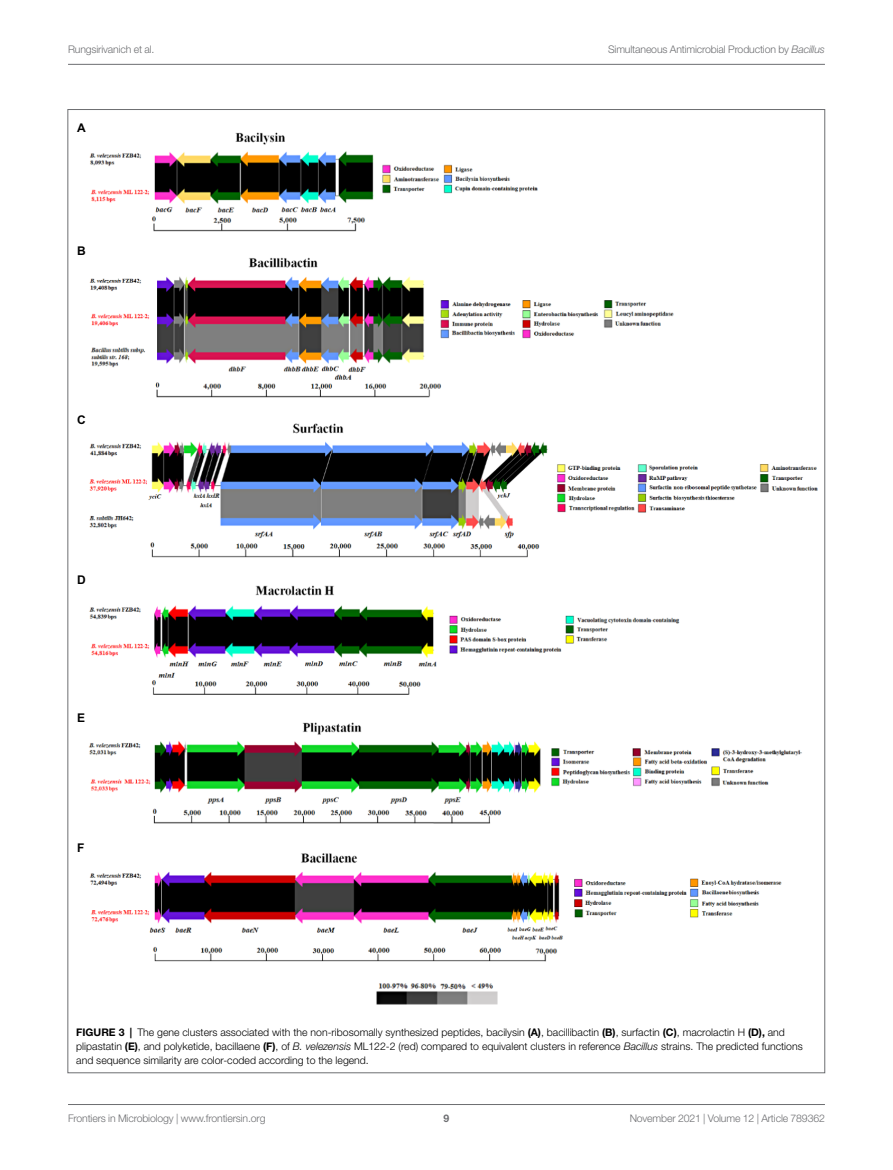
<style>
.page{position:relative;width:893px;height:1170px;background:#fff}
.page>*{position:absolute;margin:0;border:0;box-sizing:border-box;transform-origin:0 0}
.t1{font:700 12px "Arial";color:#000}
.FIG_LEG{font:300 10.5px/14.2px "Helvetica Neue LT Std";color:#000}
.t2{font:300 10.5px "Helvetica Neue LT Std";letter-spacing:-.015em;color:#6d6e71}
.t3{font:700 10.5px "Helvetica Neue LT Std";color:#6d6e71}
.s1{font-style:italic}
.s2{font-weight:700}
</style>
<div class="page">
<hr style="left:68px;top:64px;width:757px;height:1px;background:#6d6e71">
<hr style="left:68px;top:1104px;width:757px;height:1px;background:#6d6e71">
<img style="left:89px;top:132px;width:729px;height:873px">
<p class="t2" style="left:68px;top:42px;width:88px">Rungsirivanich et al.</p>
<p class="t2" style="left:608px;top:42px;width:218px">Simultaneous Antimicrobial Production by <span class="s1">Bacillus</span></p>
<p class="t1" style="left:77px;top:119px;width:10px">A</p>
<p class="t1" style="left:77px;top:242px;width:10px">B</p>
<p class="t1" style="left:77px;top:412px;width:10px">C</p>
<p class="t1" style="left:77px;top:571px;width:10px">D</p>
<p class="t1" style="left:77px;top:709px;width:10px">E</p>
<p class="t1" style="left:77px;top:838px;width:9px">F</p>
<p class="FIG_LEG" style="left:76px;top:1024px;width:728px"><span class="s2">FIGURE 3 |</span> The gene clusters associated with the non-ribosomally synthesized peptides, bacilysin <span class="s2">(A)</span>, bacillibactin <span class="s2">(B)</span>, surfactin <span class="s2">(C)</span>, macrolactin H <span class="s2">(D),</span> and plipastatin <span class="s2">(E)</span>, and polyketide, bacillaene <span class="s2">(F)</span>, of <span class="s1">B. velezensis</span> ML122-2 (red) compared to equivalent clusters in reference <span class="s1">Bacillus</span> strains. The predicted functions and sequence similarity are color-coded according to the legend.</p>
<p class="t2" style="left:68px;top:1111px;width:199px">Frontiers in Microbiology | www.frontiersin.org</p>
<p class="t3" style="left:444px;top:1111px;width:7px">9</p>
<p class="t2" style="left:630px;top:1111px;width:197px">November 2021 | Volume 12 | Article 789362</p>
</div>
